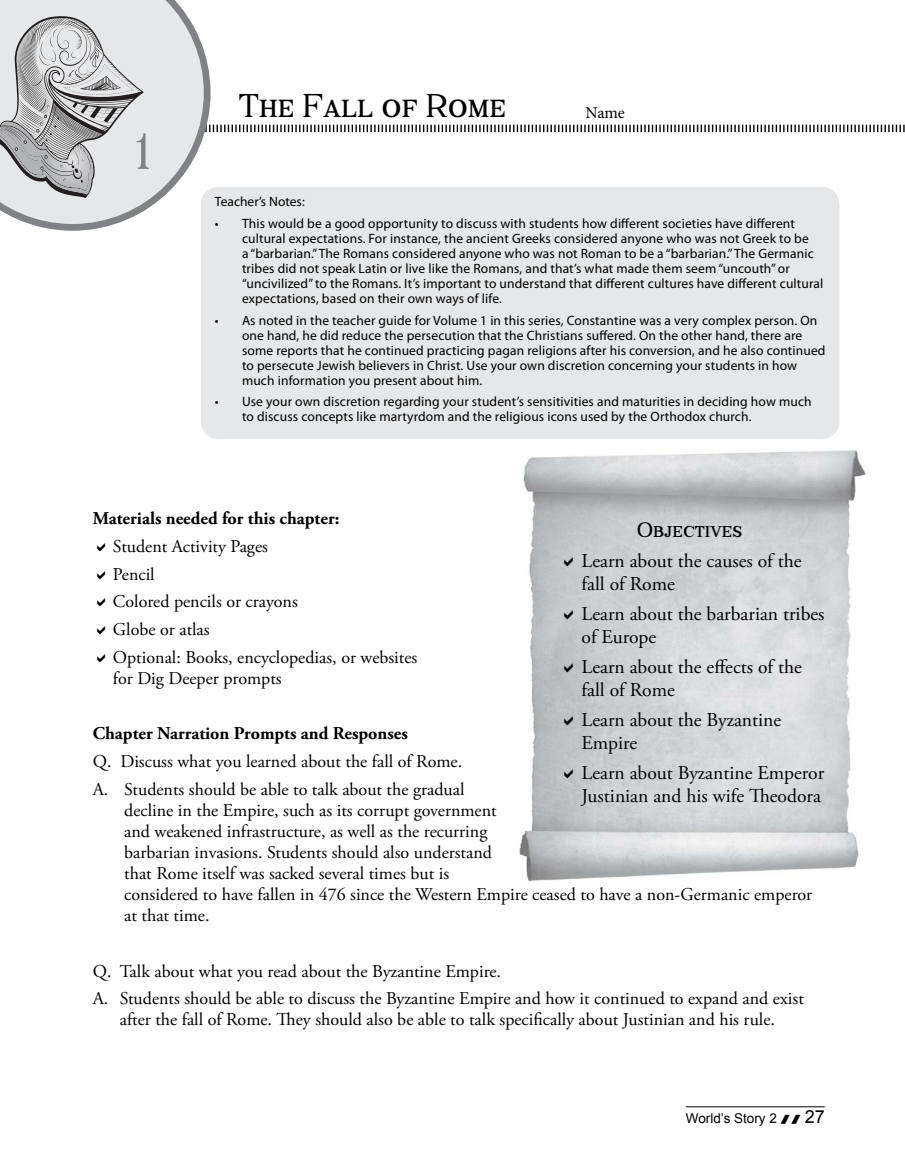
<style>
.page{position:relative;width:905px;height:1175px;background:#fff}
.page>*{position:absolute;margin:0;border:0;box-sizing:border-box;transform-origin:0 0}
.t1{font:55.5px "Aprille";color:#808285}
.t2{font:36px "Aprille";color:#000}
.t3{font:22.8px "Aprille";color:#000}
.t4{font:19.5px/22.8px "Adobe Garamond Pro";color:#000}
.t5{font:18px/27.8px "Adobe Garamond Pro";color:#000}
.t6{font:700 18px "Adobe Garamond Pro";color:#000}
.t7{font:18px "Arial";color:#000}
.t8{font:16.5px "Minion Pro";color:#000}
.t9{font:13.5px/15px "Myriad Pro";letter-spacing:.01em;color:#000}
.t10{font:13.5px "Arial";color:#000}
</style>
<div class="page">
<hr style="left:686px;top:1106px;width:138px;height:1px;background:#000">
<img style="left:519px;top:450px;width:347px;height:432px">
<svg style="left:210px;top:82px;width:695px;height:116px"></svg>
<svg style="left:1px;top:0;width:209px;height:231px"></svg>
<div style="left:201px;top:187px;width:638px;height:252px;background:#e6e7e8;border-radius:18px"></div>
<svg style="left:564px;top:557px;width:9px;height:9px"></svg>
<svg style="left:564px;top:610px;width:9px;height:9px"></svg>
<svg style="left:564px;top:663px;width:9px;height:9px"></svg>
<svg style="left:564px;top:716px;width:9px;height:9px"></svg>
<svg style="left:564px;top:769px;width:9px;height:9px"></svg>
<h1 class="t1" style="left:134px;top:123px;width:18px">1</h1>
<h2 class="t2" style="left:239px;top:87px;width:269px">The Fall of Rome</h2>
<p class="t8" style="left:585px;top:102px;width:41px">Name</p>
<p class="t9" style="left:215px;top:194px;width:91px">Teacher’s Notes:</p>
<p class="t9" style="left:242px;top:216px;width:583px;text-indent:-27px">• This would be a good opportunity to discuss with students how different societies have different cultural expectations. For instance, the ancient Greeks considered anyone who was not Greek to be<br>a “barbarian.” The Romans considered anyone who was not Roman to be a “barbarian.” The Germanic tribes did not speak Latin or live like the Romans, and that’s what made them seem “uncouth” or “uncivilized” to the Romans. It’s important to understand that different cultures have different cultural expectations, based on their own ways of life.</p>
<p class="t9" style="left:242px;top:313px;width:585px;text-indent:-27px">• As noted in the teacher guide for Volume 1 in this series, Constantine was a very complex person. On one hand, he did reduce the persecution that the Christians suffered. On the other hand, there are some reports that he continued practicing pagan religions after his conversion, and he also continued to persecute Jewish believers in Christ. Use your own discretion concerning your students in how much information you present about him.</p>
<p class="t9" style="left:242px;top:394px;width:571px;text-indent:-27px">• Use your own discretion regarding your student’s sensitivities and maturities in deciding how much to discuss concepts like martyrdom and the religious icons used by the Orthodox church.</p>
<h3 class="t6" style="left:93px;top:508px;width:248px">Materials needed for this chapter:</h3>
<h3 class="t5" style="left:113px;top:533px;width:306px">Student Activity Pages<br>Pencil<br>Colored pencils or crayons<br>Globe or atlas<br>Optional: Books, encyclopedias, or websites</h3>
<h3 class="t5" style="left:113px;top:665px;width:170px">for Dig Deeper prompts</h3>
<h3 class="t6" style="left:93px;top:723px;width:317px">Chapter Narration Prompts and Responses</h3>
<h3 class="t5" style="left:93px;top:748px;width:373px">Q. Discuss what you learned about the fall of Rome.<br>A. Students should be able to talk about the gradual</h3>
<p class="t5" style="left:124px;top:800px;width:689px;line-height:21px">decline in the Empire, such as its corrupt government<br>and weakened infrastructure, as well as the recurring<br>barbarian invasions. Students should also understand<br>that Rome itself was sacked several times but is<br>considered to have fallen in 476 since the Western Empire ceased to have a non-Germanic emperor at that time.</p>
<h3 class="t3" style="left:637px;top:518px;width:107px">Objectives</h3>
<h3 class="t4" style="left:581px;top:550px;width:221px">Learn about the causes of the fall of Rome</h3>
<h3 class="t4" style="left:581px;top:603px;width:244px">Learn about the barbarian tribes of Europe</h3>
<h3 class="t4" style="left:581px;top:656px;width:222px">Learn about the effects of the fall of Rome</h3>
<h3 class="t4" style="left:581px;top:709px;width:201px">Learn about the Byzantine<br>Empire</h3>
<h3 class="t4" style="left:581px;top:762px;width:244px">Learn about Byzantine Emperor<br>Justinian and his wife Theodora</h3>
<h3 class="t5" style="left:93px;top:957px;width:712px">Q. Talk about what you read about the Byzantine Empire.<br>A. Students should be able to discuss the Byzantine Empire and how it continued to expand and exist</h3>
<h3 class="t5" style="left:120px;top:1006px;width:656px">after the fall of Rome. They should also be able to talk specifically about Justinian and his rule.</h3>
<p class="t10" style="left:686px;top:1109px;width:93px">World’s Story 2</p>
<h3 class="t7" style="left:804px;top:1105px;width:22px">27</h3>
</div>
